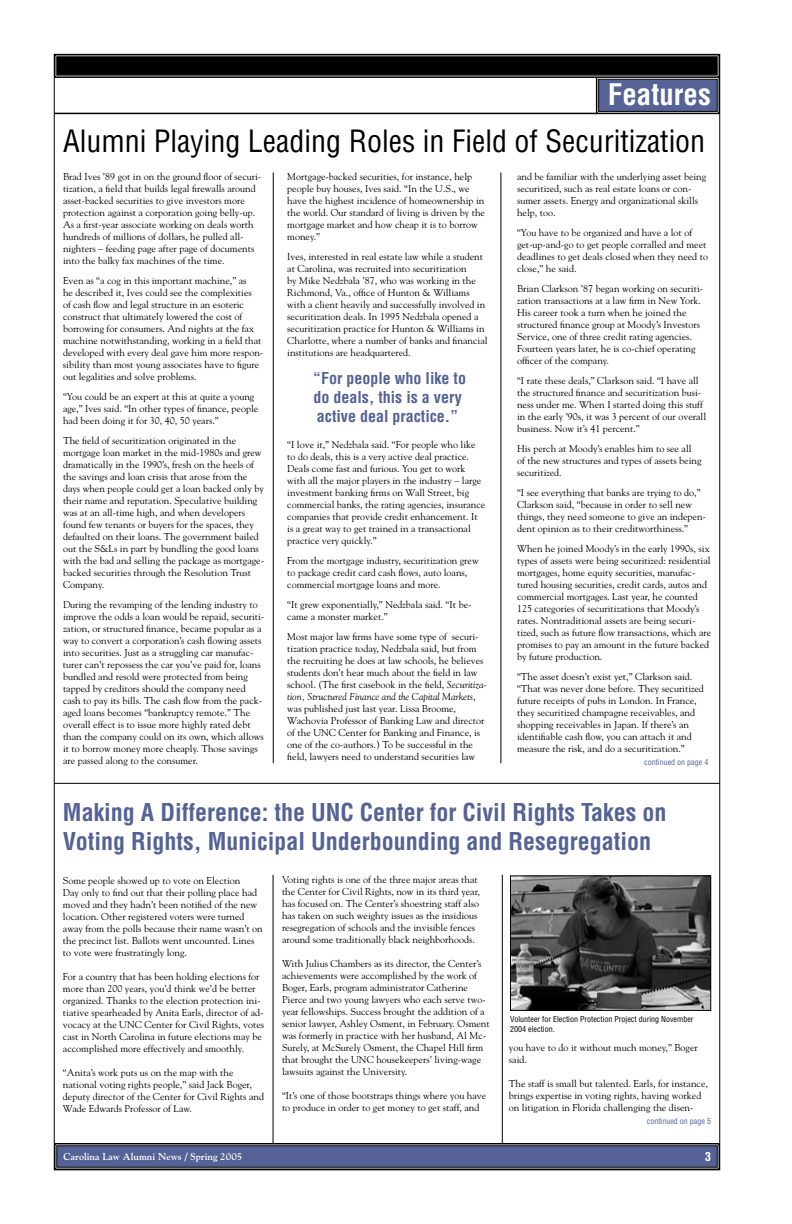
<style>
.page{position:relative;width:792px;height:1224px;background:#fff}
.page>*{position:absolute;margin:0;border:0;box-sizing:border-box;transform-origin:0 0}
.t1{font:condensed 30px "Helvetica";color:#000}
.t2{font:700 condensed 29px "Helvetica";color:#fff}
.t3{font:700 condensed 24px/28.8px "Helvetica";color:#546295}
.t4{font:700 condensed 16px/19.2px "Helvetica";color:#546295}
.t5{font:700 condensed 12px "Helvetica";color:#fff}
.t6{font:10px/12px "Goudy";color:#000}
.t7{font:700 10px "Goudy";color:#fff}
.t8{font:condensed 8px/9.6px "Helvetica";color:#000}
.t9{font:condensed 8px "Helvetica";color:#546295}
.s1{font-style:italic}
</style>
<div class="page">
<svg style="left:53px;top:1142px;width:668px;height:29px;background:#566084"></svg>
<svg style="left:53px;top:53px;width:668px;height:62px"></svg>
<div style="left:56px;top:56px;width:662px;height:19px;border:1px solid #000"></div>
<hr style="left:273px;top:875px;width:1px;height:268px;background:#000">
<hr style="left:54px;top:113px;width:543px;height:1px;background:#000">
<hr style="left:273px;top:173px;width:1px;height:590px;background:#000">
<hr style="left:54px;top:783px;width:666px;height:1px;background:#000">
<hr style="left:501px;top:173px;width:1px;height:590px;background:#000">
<hr style="left:502px;top:875px;width:1px;height:268px;background:#000">
<img style="left:512px;top:878px;width:197px;height:131px">
<div style="left:510px;top:876px;width:201px;height:135px;border:1px solid #000"></div>
<h2 class="t2" style="left:608px;top:77px;width:105px">Features</h2>
<h1 class="t1" style="left:63px;top:122px;width:644px">Alumni Playing Leading Roles in Field of Securitization</h1>
<p class="t6" style="left:63px;top:171px;width:200px">Brad Ives ’89 got in on the ground floor of securi&shy;tization, a field that builds legal firewalls around asset-backed securities to give investors more protection against a corporation going belly-up.<br>As a first-year associate working on deals worth hundreds of millions of dollars, he pulled all&shy;nighters – feeding page after page of documents into the balky fax machines of the time.</p>
<p class="t6" style="left:63px;top:275px;width:202px">Even as “a cog in this important machine,” as<br>he described it, Ives could see the complexities<br>of cash flow and legal structure in an esoteric construct that ultimately lowered the cost of borrowing for consumers. And nights at the fax machine notwithstanding, working in a field that developed with every deal gave him more respon&shy;sibility than most young associates have to figure out legalities and solve problems.</p>
<p class="t6" style="left:63px;top:391px;width:197px">“You could be an expert at this at quite a young age,” Ives said. “In other types of finance, people had been doing it for 30, 40, 50 years.”</p>
<p class="t6" style="left:63px;top:435px;width:203px">The field of securitization originated in the mortgage loan market in the mid-1980s and grew dramatically in the 1990’s, fresh on the heels of the savings and loan crisis that arose from the days when people could get a loan backed only by their name and reputation. Speculative building was at an all-time high, and when developers found few tenants or buyers for the spaces, they defaulted on their loans. The government bailed out the S&amp;Ls in part by bundling the good loans with the bad and selling the package as mortgage&shy;backed securities through the Resolution Trust Company.</p>
<p class="t6" style="left:63px;top:599px;width:203px">During the revamping of the lending industry to improve the odds a loan would be repaid, securiti&shy;zation, or structured finance, became popular as a way to convert a corporation’s cash flowing assets into securities. Just as a struggling car manufac&shy;turer can’t repossess the car you’ve paid for, loans bundled and resold were protected from being tapped by creditors should the company need cash to pay its bills. The cash flow from the pack&shy;aged loans becomes “bankruptcy remote.” The overall effect is to issue more highly rated debt than the company could on its own, which allows it to borrow money more cheaply. Those savings are passed along to the consumer.</p>
<p class="t6" style="left:287px;top:171px;width:199px">Mortgage-backed securities, for instance, help people buy houses, Ives said. “In the U.S., we have the highest incidence of homeownership in the world. Our standard of living is driven by the mortgage market and how cheap it is to borrow money.”</p>
<p class="t6" style="left:287px;top:251px;width:202px">Ives, interested in real estate law while a student at Carolina, was recruited into securitization<br>by Mike Nedzbala ’87, who was working in the Richmond, Va., office of Hunton &amp; Williams with a client heavily and successfully involved in securitization deals. In 1995 Nedzbala opened a securitization practice for Hunton &amp; Williams in Charlotte, where a number of banks and financial institutions are headquartered.</p>
<h3 class="t4" style="left:313px;top:368px;width:154px">“For people who like to do deals, this is a very active deal practice.”</h3>
<p class="t6" style="left:287px;top:439px;width:200px">“I love it,” Nedzbala said. “For people who like to do deals, this is a very active deal practice.<br>Deals come fast and furious. You get to work with all the major players in the industry – large investment banking firms on Wall Street, big commercial banks, the rating agencies, insurance companies that provide credit enhancement. It is a great way to get trained in a transactional practice very quickly.”</p>
<p class="t6" style="left:287px;top:555px;width:193px">From the mortgage industry, securitization grew to package credit card cash flows, auto loans, commercial mortgage loans and more.</p>
<p class="t6" style="left:287px;top:599px;width:186px">“It grew exponentially,” Nedzbala said. “It be&shy;came a monster market.”</p>
<p class="t6" style="left:287px;top:631px;width:201px">Most major law firms have some type of securi&shy;tization practice today, Nedzbala said, but from the recruiting he does at law schools, he believes students don’t hear much about the field in law school. (The first casebook in the field, <span class="s1">Securitiza&shy;tion, Structured Finance and the Capital Markets</span>, was published just last year. Lissa Broome, Wachovia Professor of Banking Law and director of the UNC Center for Banking and Finance, is one of the co-authors.) To be successful in the field, lawyers need to understand securities law</p>
<p class="t6" style="left:517px;top:171px;width:191px">and be familiar with the underlying asset being securitized, such as real estate loans or con&shy;sumer assets. Energy and organizational skills help, too.</p>
<p class="t6" style="left:517px;top:227px;width:193px">“You have to be organized and have a lot of get-up-and-go to get people corralled and meet deadlines to get deals closed when they need to close,” he said.</p>
<p class="t6" style="left:517px;top:283px;width:188px">Brian Clarkson ’87 began working on securiti&shy;zation transactions at a law firm in New York.<br>His career took a turn when he joined the structured finance group at Moody’s Investors Service, one of three credit rating agencies.<br>Fourteen years later, he is co-chief operating officer of the company.</p>
<p class="t6" style="left:517px;top:375px;width:191px">“I rate these deals,” Clarkson said. “I have all the structured finance and securitization busi&shy;ness under me. When I started doing this stuff in the early ’90s, it was 3 percent of our overall business. Now it’s 41 percent.”</p>
<p class="t6" style="left:517px;top:443px;width:186px">His perch at Moody’s enables him to see all of the new structures and types of assets being securitized.</p>
<p class="t6" style="left:517px;top:487px;width:190px">“I see everything that banks are trying to do,” Clarkson said, “because in order to sell new things, they need someone to give an indepen&shy;dent opinion as to their creditworthiness.”</p>
<p class="t6" style="left:517px;top:543px;width:196px">When he joined Moody’s in the early 1990s, six types of assets were being securitized: residential mortgages, home equity securities, manufac&shy;tured housing securities, credit cards, autos and commercial mortgages. Last year, he counted 125 categories of securitizations that Moody’s rates. Nontraditional assets are being securi&shy;tized, such as future flow transactions, which are promises to pay an amount in the future backed by future production.</p>
<p class="t6" style="left:517px;top:671px;width:188px">“The asset doesn’t exist yet,” Clarkson said. “That was never done before. They securitized future receipts of pubs in London. In France, they securitized champagne receivables, and shopping receivables in Japan. If there’s an identifiable cash flow, you can attach it and measure the risk, and do a securitization.”</p>
<p class="t9" style="left:644px;top:757px;width:66px">continued on page 4</p>
<h3 class="t3" style="left:63px;top:798px;width:605px">Making A Difference: the UNC Center for Civil Rights Takes on<br>Voting Rights, Municipal Underbounding and Resegregation</h3>
<p class="t6" style="left:63px;top:874px;width:201px">Some people showed up to vote on Election<br>Day only to find out that their polling place had moved and they hadn’t been notified of the new location. Other registered voters were turned away from the polls because their name wasn’t on the precinct list. Ballots went uncounted. Lines to vote were frustratingly long.</p>
<p class="t6" style="left:63px;top:970px;width:203px">For a country that has been holding elections for more than 200 years, you’d think we’d be better organized. Thanks to the election protection ini&shy;tiative spearheaded by Anita Earls, director of ad&shy;vocacy at the UNC Center for Civil Rights, votes cast in North Carolina in future elections may be accomplished more effectively and smoothly.</p>
<p class="t6" style="left:63px;top:1066px;width:203px">“Anita’s work puts us on the map with the national voting rights people,” said Jack Boger, deputy director of the Center for Civil Rights and Wade Edwards Professor of Law.</p>
<p class="t6" style="left:282px;top:873px;width:200px">Voting rights is one of the three major areas that the Center for Civil Rights, now in its third year, has focused on. The Center’s shoestring staff also has taken on such weighty issues as the insidious resegregation of schools and the invisible fences around some traditionally black neighborhoods.</p>
<p class="t6" style="left:282px;top:957px;width:209px">With Julius Chambers as its director, the Center’s achievements were accomplished by the work of Boger, Earls, program administrator Catherine Pierce and two young lawyers who each serve two&shy;year fellowships. Success brought the addition of a senior lawyer, Ashley Osment, in February. Osment was formerly in practice with her husband, Al Mc-Surely, at McSurely Osment, the Chapel Hill firm that brought the UNC housekeepers’ living-wage lawsuits against the University.</p>
<p class="t6" style="left:282px;top:1089px;width:206px">“It’s one of those bootstraps things where you have to produce in order to get money to get staff, and</p>
<p class="t8" style="left:510px;top:1014px;width:185px">Volunteer for Election Protection Project during November<br>2004 election.</p>
<p class="t6" style="left:509px;top:1041px;width:190px">you have to do it without much money,” Boger said.</p>
<p class="t6" style="left:509px;top:1077px;width:201px">The staff is small but talented. Earls, for instance, brings expertise in voting rights, having worked on litigation in Florida challenging the disen-</p>
<p class="t9" style="left:647px;top:1116px;width:66px">continued on page 5</p>
<p class="t7" style="left:64px;top:1150px;width:180px">Carolina Law Alumni News / Spring 2005</p>
<p class="t5" style="left:705px;top:1149px;width:7px">3</p>
</div>
